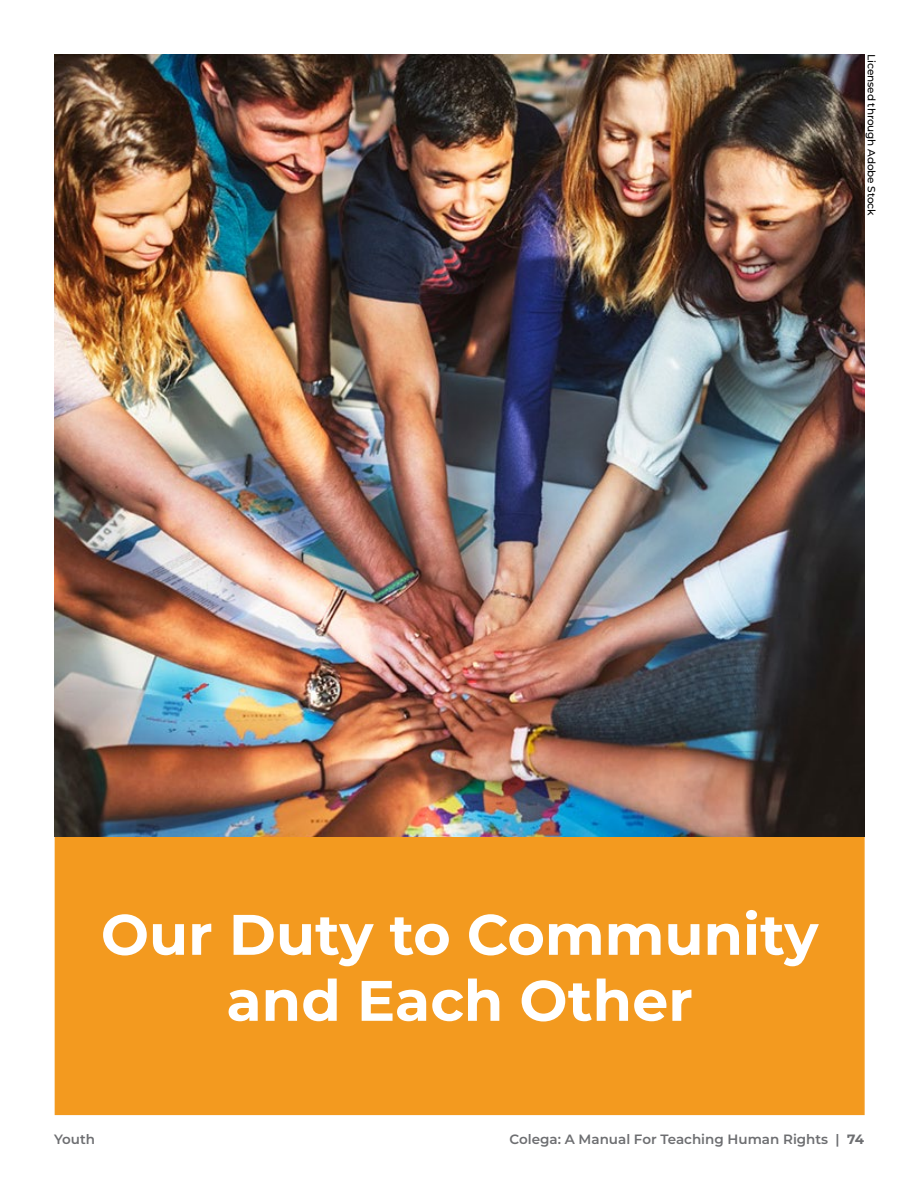
<style>
.page{position:relative;width:918px;height:1188px;background:#fff}
.page>*{position:absolute;margin:0;border:0;box-sizing:border-box;transform-origin:0 0}
.t1{font:700 57px/66px "Montserrat";color:#fff;text-align:center}
.t2{font:600 13.5px "Montserrat";color:#6d6e71}
.t3{font:500 10.5px "Montserrat";letter-spacing:-.01em;color:#000}
.s1{font-weight:700}
</style>
<div class="page">
<img style="left:55px;top:54px;width:810px;height:783px">
<div style="left:55px;top:837px;width:810px;height:278px;background:#f39a1f"></div>
<p class="t3" style="left:879px;top:54px;width:163px;rotate:90deg">Licensed through Adobe Stock</p>
<h1 class="t1" style="left:101px;top:899px;width:719px">Our Duty to Community and Each Other</h1>
<p class="t2" style="left:54px;top:1129px;width:42px">Youth</p>
<p class="t2" style="left:510px;top:1129px;width:356px">Colega: A Manual For Teaching Human Rights | <span class="s1">74</span></p>
</div>
